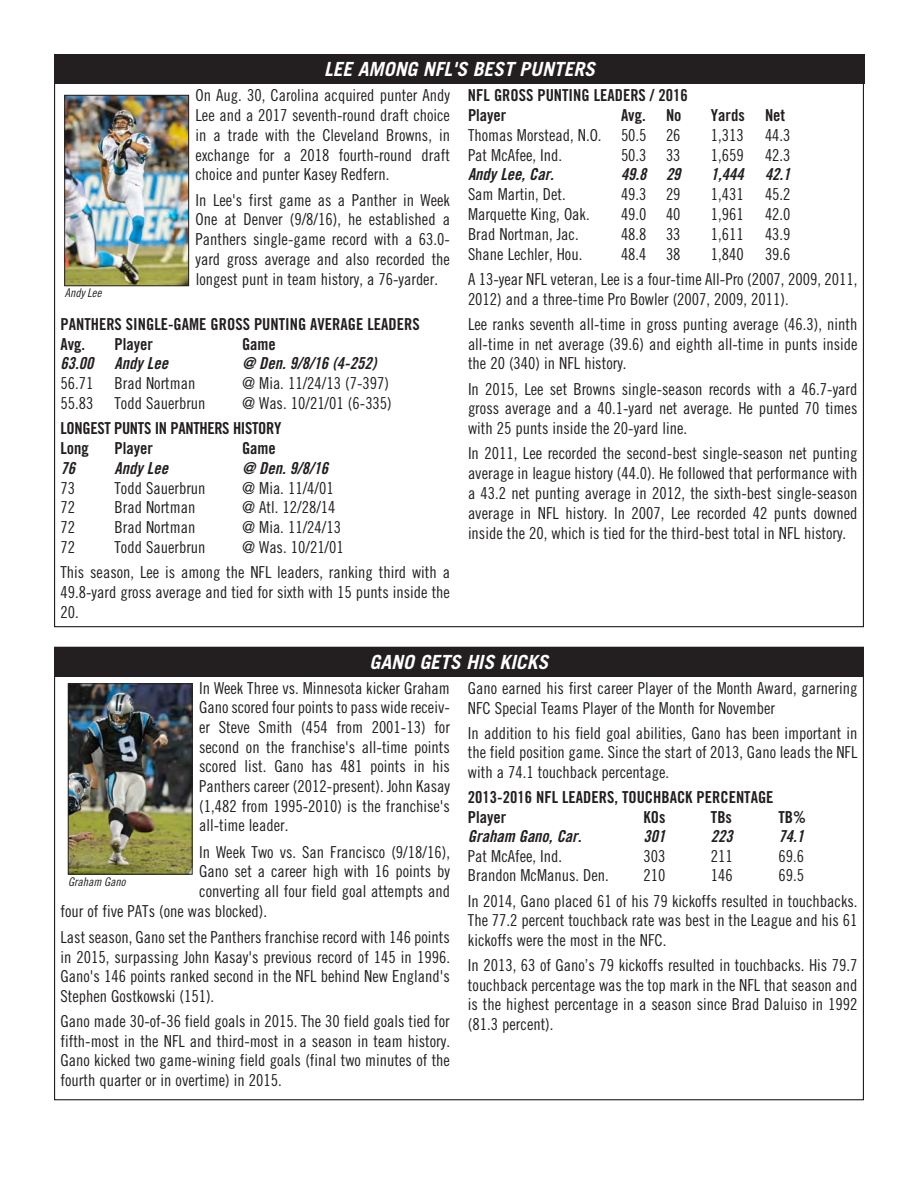
<style>
.page{position:relative;width:918px;height:1188px;background:#fff}
.page>*{position:absolute;margin:0;border:0;box-sizing:border-box;transform-origin:0 0}
.t1{font:italic 700 19.5px "Trade Gothic LT Std";color:#fff}
.note{font:16.5px/19.6px "Trade Gothic LT Std Cn 18";color:#231f20;text-align:justify}
.note-2{font:16.5px "Trade Gothic LT Std Bd Cn 20";color:#231f20}
.note-3{font:16.5px "Trade Gothic LT Std Bd Cn 20 Obl";color:#231f20}
.note-4{font:16.5px "Trade Gothic LT Std Bd Cn 20";letter-spacing:-.02em;color:#231f20}
.t2{font:12px "Trade Gothic LT Std Cn 18 Obl";color:#231f20}
</style>
<div class="page">
<div style="left:55px;top:54px;width:810px;height:30px;background:#231f20"></div>
<img style="left:66px;top:97px;width:121px;height:187px">
<div style="left:64px;top:95px;width:125px;height:191px;border:1px solid #231f20"></div>
<div style="left:54px;top:647px;width:810px;height:30px;background:#231f20"></div>
<img style="left:70px;top:686px;width:120px;height:186px">
<div style="left:68px;top:684px;width:124px;height:190px;border:1px solid #231f20"></div>
<p class="t1" style="left:324px;top:57px;width:272px">LEE AMONG NFL'S BEST PUNTERS</p>
<p class="note" style="left:196px;top:85px;width:256px">On Aug. 30, Carolina acquired punter Andy Lee and a 2017 seventh-round draft choice in a trade with the Cleveland Browns, in exchange for a 2018 fourth-round draft choice and punter Kasey Redfern.</p>
<p class="note" style="left:196px;top:190px;width:256px">In Lee's first game as a Panther in Week One at Denver (9/8/16), he established a Panthers single-game record with a 63.0- yard gross average and also recorded the longest punt in team history, a 76-yarder.</p>
<p class="note-2" style="left:61px;top:314px;width:361px">PANTHERS SINGLE-GAME GROSS PUNTING AVERAGE LEADERS</p>
<p class="note-2" style="left:61px;top:334px;width:26px">Avg.</p>
<p class="note-2" style="left:115px;top:334px;width:40px">Player</p>
<p class="note-2" style="left:242px;top:334px;width:35px">Game</p>
<p class="note-3" style="left:61px;top:353px;width:34px">63.00</p>
<p class="note-3" style="left:115px;top:353px;width:55px">Andy Lee</p>
<p class="note-3" style="left:242px;top:353px;width:136px">@ Den. 9/8/16 (4-252)</p>
<p class="note" style="left:61px;top:373px;width:34px">56.71</p>
<p class="note" style="left:115px;top:373px;width:83px">Brad Nortman</p>
<p class="note" style="left:242px;top:373px;width:149px">@ Mia. 11/24/13 (7-397)</p>
<p class="note" style="left:61px;top:393px;width:34px">55.83</p>
<p class="note" style="left:115px;top:393px;width:93px">Todd Sauerbrun</p>
<p class="note" style="left:242px;top:393px;width:151px">@ Was. 10/21/01 (6-335)</p>
<p class="note-4" style="left:61px;top:418px;width:222px">LONGEST PUNTS IN PANTHERS HISTORY</p>
<p class="note-2" style="left:61px;top:438px;width:30px">Long</p>
<p class="note-2" style="left:115px;top:438px;width:40px">Player</p>
<p class="note-2" style="left:242px;top:438px;width:35px">Game</p>
<p class="note-3" style="left:61px;top:458px;width:16px">76</p>
<p class="note-3" style="left:115px;top:458px;width:55px">Andy Lee</p>
<p class="note-3" style="left:242px;top:458px;width:88px">@ Den. 9/8/16</p>
<p class="note" style="left:61px;top:478px;width:16px">73</p>
<p class="note" style="left:115px;top:478px;width:93px">Todd Sauerbrun</p>
<p class="note" style="left:242px;top:478px;width:93px">@ Mia. 11/4/01</p>
<p class="note" style="left:61px;top:497px;width:16px">72</p>
<p class="note" style="left:115px;top:497px;width:83px">Brad Nortman</p>
<p class="note" style="left:242px;top:497px;width:95px">@ Atl. 12/28/14</p>
<p class="note" style="left:61px;top:517px;width:16px">72</p>
<p class="note" style="left:115px;top:517px;width:83px">Brad Nortman</p>
<p class="note" style="left:242px;top:517px;width:101px">@ Mia. 11/24/13</p>
<p class="note" style="left:61px;top:537px;width:16px">72</p>
<p class="note" style="left:115px;top:537px;width:93px">Todd Sauerbrun</p>
<p class="note" style="left:242px;top:537px;width:103px">@ Was. 10/21/01</p>
<p class="note" style="left:61px;top:562px;width:391px">This season, Lee is among the NFL leaders, ranking third with a 49.8-yard gross average and tied for sixth with 15 punts inside the 20.</p>
<p class="t2" style="left:65px;top:286px;width:38px">Andy Lee</p>
<p class="note-2" style="left:468px;top:85px;width:221px">NFL GROSS PUNTING LEADERS / 2016</p>
<p class="note-2" style="left:468px;top:105px;width:40px">Player</p>
<p class="note-2" style="left:621px;top:105px;width:62px">Avg. No</p>
<p class="note-2" style="left:711px;top:105px;width:76px">Yards Net</p>
<p class="note" style="left:468px;top:125px;width:214px">Thomas Morstead, N.O. 50.5 26</p>
<p class="note" style="left:711px;top:125px;width:34px">1,313</p>
<p class="note" style="left:765px;top:125px;width:27px">44.3</p>
<p class="note" style="left:468px;top:145px;width:96px">Pat McAfee, Ind.</p>
<p class="note" style="left:621px;top:145px;width:61px">50.3 33</p>
<p class="note" style="left:711px;top:145px;width:34px">1,659</p>
<p class="note" style="left:765px;top:145px;width:27px">42.3</p>
<p class="note-3" style="left:468px;top:164px;width:87px">Andy Lee, Car.</p>
<p class="note-3" style="left:621px;top:164px;width:61px">49.8 29</p>
<p class="note-3" style="left:711px;top:164px;width:34px">1,444</p>
<p class="note-3" style="left:765px;top:164px;width:27px">42.1</p>
<p class="note" style="left:468px;top:184px;width:99px">Sam Martin, Det.</p>
<p class="note" style="left:621px;top:184px;width:61px">49.3 29</p>
<p class="note" style="left:711px;top:184px;width:34px">1,431</p>
<p class="note" style="left:765px;top:184px;width:27px">45.2</p>
<p class="note" style="left:468px;top:204px;width:123px">Marquette King, Oak.</p>
<p class="note" style="left:621px;top:204px;width:61px">49.0 40</p>
<p class="note" style="left:711px;top:204px;width:34px">1,961</p>
<p class="note" style="left:765px;top:204px;width:27px">42.0</p>
<p class="note" style="left:468px;top:224px;width:112px">Brad Nortman, Jac.</p>
<p class="note" style="left:621px;top:224px;width:61px">48.8 33</p>
<p class="note" style="left:711px;top:224px;width:34px">1,611</p>
<p class="note" style="left:765px;top:224px;width:27px">43.9</p>
<p class="note" style="left:468px;top:244px;width:116px">Shane Lechler, Hou.</p>
<p class="note" style="left:621px;top:244px;width:61px">48.4 38</p>
<p class="note" style="left:711px;top:244px;width:34px">1,840</p>
<p class="note" style="left:765px;top:244px;width:27px">39.6</p>
<p class="note" style="left:468px;top:269px;width:391px">A 13-year NFL veteran, Lee is a four-time All-Pro (2007, 2009, 2011,<br>2012) and a three-time Pro Bowler (2007, 2009, 2011).</p>
<p class="note" style="left:468px;top:314px;width:391px">Lee ranks seventh all-time in gross punting average (46.3), ninth all-time in net average (39.6) and eighth all-time in punts inside the 20 (340) in NFL history.</p>
<p class="note" style="left:468px;top:379px;width:391px">In 2015, Lee set Browns single-season records with a 46.7-yard gross average and a 40.1-yard net average. He punted 70 times with 25 punts inside the 20-yard line.</p>
<p class="note" style="left:468px;top:443px;width:391px">In 2011, Lee recorded the second-best single-season net punting average in league history (44.0). He followed that performance with a 43.2 net punting average in 2012, the sixth-best single-season average in NFL history. In 2007, Lee recorded 42 punts downed inside the 20, which is tied for the third-best total in NFL history.</p>
<p class="t1" style="left:370px;top:650px;width:180px">GANO GETS HIS KICKS</p>
<p class="note" style="left:199px;top:678px;width:252px">In Week Three vs. Minnesota kicker Graham Gano scored four points to pass wide receiv&shy;er Steve Smith (454 from 2001-13) for second on the franchise's all-time points scored list. Gano has 481 points in his Panthers career (2012-present). John Kasay (1,482 from 1995-2010) is the franchise's all-time leader.</p>
<p class="note" style="left:199px;top:842px;width:252px">In Week Two vs. San Francisco (9/18/16),</p>
<p class="note" style="left:199px;top:862px;width:252px">Gano set a career high with 16 points by</p>
<p class="note" style="left:199px;top:881px;width:252px">converting all four field goal attempts and</p>
<p class="note" style="left:61px;top:901px;width:208px">four of five PATs (one was blocked).</p>
<p class="note" style="left:61px;top:927px;width:391px">Last season, Gano set the Panthers franchise record with 146 points in 2015, surpassing John Kasay's previous record of 145 in 1996.<br>Gano's 146 points ranked second in the NFL behind New England's Stephen Gostkowski (151).</p>
<p class="note" style="left:61px;top:1011px;width:391px">Gano made 30-of-36 field goals in 2015. The 30 field goals tied for fifth-most in the NFL and third-most in a season in team history.<br>Gano kicked two game-wining field goals (final two minutes of the fourth quarter or in overtime) in 2015.</p>
<p class="t2" style="left:68px;top:874px;width:59px">Graham Gano</p>
<p class="note" style="left:468px;top:678px;width:391px">Gano earned his first career Player of the Month Award, garnering<br>NFC Special Teams Player of the Month for November</p>
<p class="note" style="left:468px;top:723px;width:391px">In addition to his field goal abilities, Gano has been important in the field position game. Since the start of 2013, Gano leads the NFL with a 74.1 touchback percentage.</p>
<p class="note-2" style="left:468px;top:787px;width:307px">2013-2016 NFL LEADERS, TOUCHBACK PERCENTAGE</p>
<p class="note-2" style="left:468px;top:807px;width:40px">Player</p>
<p class="note-2" style="left:643px;top:807px;width:23px">KOs</p>
<p class="note-2" style="left:711px;top:807px;width:23px">TBs</p>
<p class="note-2" style="left:778px;top:807px;width:29px">TB%</p>
<p class="note-3" style="left:468px;top:826px;width:115px">Graham Gano, Car.</p>
<p class="note-3" style="left:643px;top:826px;width:23px">301</p>
<p class="note-3" style="left:711px;top:826px;width:23px">223</p>
<p class="note-3" style="left:778px;top:826px;width:27px">74.1</p>
<p class="note" style="left:468px;top:846px;width:96px">Pat McAfee, Ind.</p>
<p class="note" style="left:643px;top:846px;width:23px">303</p>
<p class="note" style="left:711px;top:846px;width:23px">211</p>
<p class="note" style="left:778px;top:846px;width:27px">69.6</p>
<p class="note" style="left:468px;top:866px;width:142px">Brandon McManus. Den.</p>
<p class="note" style="left:643px;top:866px;width:23px">210</p>
<p class="note" style="left:711px;top:866px;width:23px">146</p>
<p class="note" style="left:778px;top:866px;width:27px">69.5</p>
<p class="note" style="left:468px;top:891px;width:391px">In 2014, Gano placed 61 of his 79 kickoffs resulted in touchbacks.<br>The 77.2 percent touchback rate was best in the League and his 61 kickoffs were the most in the NFC.</p>
<p class="note" style="left:468px;top:955px;width:391px">In 2013, 63 of Gano’s 79 kickoffs resulted in touchbacks. His 79.7 touchback percentage was the top mark in the NFL that season and is the highest percentage in a season since Brad Daluiso in 1992 (81.3 percent).</p>
</div>
